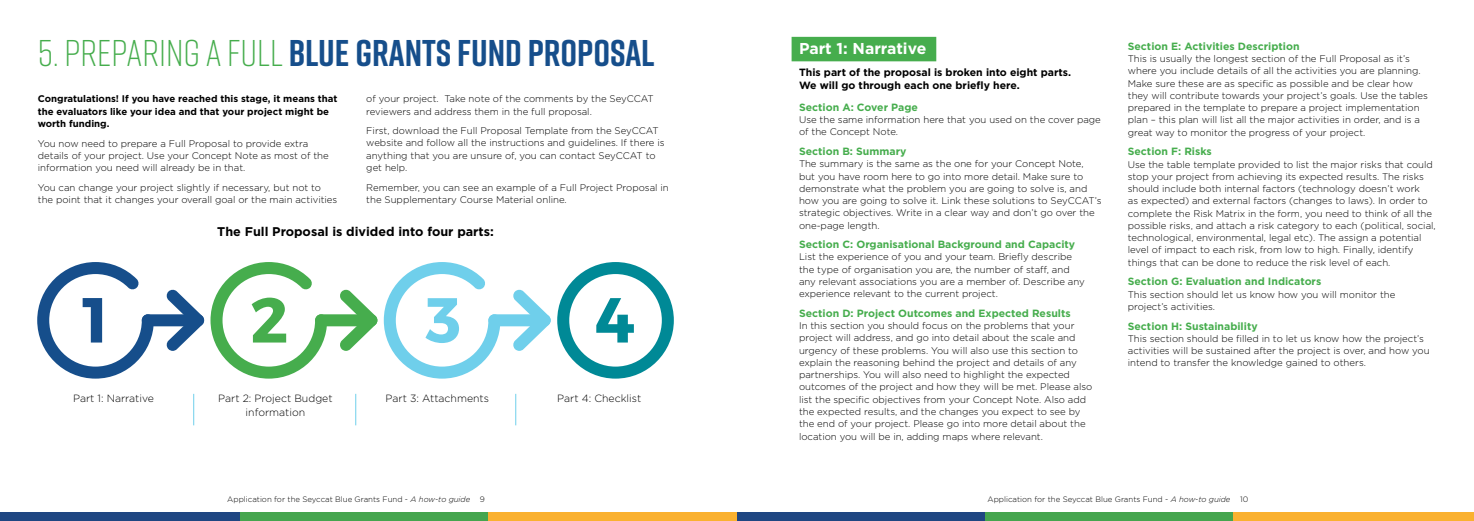
<style>
.page{position:relative;width:1474px;height:521px;background:#fff}
.page>*{position:absolute;margin:0;border:0;box-sizing:border-box;transform-origin:0 0}
.t1{font:700 37.19px "Rift";color:#164e8b}
.t2{font:700 15.75px "Gotham";color:#fff}
.t3{font:700 12.6px "Gotham";color:#000}
.t4{font:700 10.5px "Gotham";color:#46ad4d}
.t5{font:700 10.5px/12.2px "Gotham";color:#000}
.t6{font:300 10.5px/14px "Gotham";color:#000;text-align:center}
.t7{font:300 9.62px/12.2px "Gotham";color:#000}
.t8{font:700 9.62px/12.2px "Gotham";color:#000}
.t9{font:300 7.88px "Gotham";color:#000}
.s1{font-weight:300;color:#46ad4d}
.s2{font-style:italic}
</style>
<div class="page">
<div style="left:737px;top:512px;width:247px;height:9px;background:#1f4682"></div>
<div style="left:984px;top:512px;width:248px;height:9px;background:#45a54e"></div>
<div style="left:1232px;top:512px;width:241px;height:9px;background:#fab130"></div>
<div style="left:0;top:512px;width:240px;height:9px;background:#1f4682"></div>
<div style="left:240px;top:512px;width:249px;height:9px;background:#45a54e"></div>
<div style="left:489px;top:512px;width:248px;height:9px;background:#fab130"></div>
<div style="left:315px;top:314px;width:62px;height:12px;background:#46ad4d;border-radius:6px"></div>
<svg style="left:339px;top:289px;width:38px;height:62px"></svg>
<svg style="left:210px;top:262px;width:117px;height:117px"></svg>
<div style="left:142px;top:314px;width:62px;height:12px;background:#164e8b;border-radius:6px"></div>
<svg style="left:166px;top:289px;width:38px;height:62px"></svg>
<svg style="left:37px;top:262px;width:117px;height:117px"></svg>
<div style="left:488px;top:314px;width:62px;height:12px;background:#6fcfeb;border-radius:6px"></div>
<svg style="left:512px;top:289px;width:38px;height:62px"></svg>
<svg style="left:384px;top:262px;width:116px;height:117px"></svg>
<svg style="left:557px;top:262px;width:117px;height:117px"></svg>
<hr style="left:193px;top:394px;width:1px;height:31px;background:#6fcfeb">
<hr style="left:355px;top:394px;width:1px;height:31px;background:#6fcfeb">
<hr style="left:515px;top:394px;width:1px;height:31px;background:#6fcfeb">
<div style="left:791px;top:37px;width:145px;height:24px;background:#46ad4d"></div>
<h1 class="t1" style="left:38px;top:27px;width:618px"><span class="s1">5. PREPARING A FULL</span> BLUE GRANTS FUND PROPOSAL</h1>
<p class="t8" style="left:38px;top:93px;width:301px">Congratulations! If you have reached this stage, it means that the evaluators like your idea and that your project might be worth funding.</p>
<p class="t7" style="left:38px;top:137px;width:292px">You now need to prepare a Full Proposal to provide extra details of your project. Use your Concept Note as most of the information you need will already be in that.</p>
<p class="t7" style="left:38px;top:181px;width:301px">You can change your project slightly if necessary, but not to the point that it changes your overall goal or the main activities</p>
<p class="t7" style="left:366px;top:92px;width:289px">of your project. Take note of the comments by the SeyCCAT reviewers and address them in the full proposal.</p>
<p class="t7" style="left:366px;top:124px;width:300px">First, download the Full Proposal Template from the SeyCCAT website and follow all the instructions and guidelines. If there is anything that you are unsure of, you can contact SeyCCAT to get help.</p>
<p class="t7" style="left:366px;top:181px;width:304px">Remember, you can see an example of a Full Project Proposal in the Supplementary Course Material online.</p>
<h3 class="t3" style="left:217px;top:224px;width:278px">The Full Proposal is divided into four parts:</h3>
<p class="t6" style="left:73px;top:391px;width:82px">Part 1: Narrative</p>
<p class="t6" style="left:218px;top:391px;width:116px">Part 2: Project Budget information</p>
<p class="t6" style="left:385px;top:391px;width:105px">Part 3: Attachments</p>
<p class="t6" style="left:557px;top:391px;width:85px">Part 4: Checklist</p>
<h2 class="t2" style="left:799px;top:40px;width:129px">Part 1: Narrative</h2>
<p class="t5" style="left:799px;top:66px;width:273px">This part of the proposal is broken into eight parts.<br>We will go through each one briefly here.</p>
<p class="t4" style="left:799px;top:101px;width:120px">Section A: Cover Page</p>
<p class="t7" style="left:799px;top:113px;width:303px">Use the same information here that you used on the cover page of the Concept Note.</p>
<p class="t4" style="left:799px;top:145px;width:109px">Section B: Summary</p>
<p class="t7" style="left:799px;top:157px;width:304px">The summary is the same as the one for your Concept Note, but you have room here to go into more detail. Make sure to demonstrate what the problem you are going to solve is, and how you are going to solve it. Link these solutions to SeyCCAT’s strategic objectives. Write in a clear way and don’t go over the one-page length.</p>
<p class="t4" style="left:799px;top:238px;width:278px">Section C: Organisational Background and Capacity</p>
<p class="t7" style="left:799px;top:251px;width:287px">List the experience of you and your team. Briefly describe the type of organisation you are, the number of staff, and any relevant associations you are a member of. Describe any experience relevant to the current project.</p>
<p class="t4" style="left:799px;top:307px;width:273px">Section D: Project Outcomes and Expected Results</p>
<p class="t7" style="left:799px;top:319px;width:295px">In this section you should focus on the problems that your project will address, and go into detail about the scale and urgency of these problems. You will also use this section to explain the reasoning behind the project and details of any partnerships. You will also need to highlight the expected outcomes of the project and how they will be met. Please also list the specific objectives from your Concept Note. Also add the expected results, and the changes you expect to see by the end of your project. Please go into more detail about the location you will be in, adding maps where relevant.</p>
<p class="t4" style="left:1127px;top:40px;width:173px">Section E: Activities Description</p>
<p class="t7" style="left:1127px;top:52px;width:301px">This is usually the longest section of the Full Proposal as it’s where you include details of all the activities you are planning.<br>Make sure these are as specific as possible and be clear how they will contribute towards your project’s goals. Use the tables prepared in the template to prepare a project implementation plan – this plan will list all the major activities in order, and is a great way to monitor the progress of your project.</p>
<p class="t4" style="left:1127px;top:146px;width:86px">Section F: Risks</p>
<p class="t7" style="left:1127px;top:158px;width:309px">Use the table template provided to list the major risks that could stop your project from achieving its expected results. The risks should include both internal factors (technology doesn’t work<br>as expected) and external factors (changes to laws). In order to complete the Risk Matrix in the form, you need to think of all the possible risks, and attach a risk category to each (political, social, technological, environmental, legal etc). The assign a potential level of impact to each risk, from low to high. Finally, identify things that can be done to reduce the risk level of each.</p>
<p class="t4" style="left:1127px;top:275px;width:195px">Section G: Evaluation and Indicators</p>
<p class="t7" style="left:1127px;top:288px;width:269px">This section should let us know how you will monitor the project’s activities.</p>
<p class="t4" style="left:1127px;top:320px;width:131px">Section H: Sustainability</p>
<p class="t7" style="left:1127px;top:332px;width:303px">This section should be filled in to let us know how the project’s activities will be sustained after the project is over, and how you intend to transfer the knowledge gained to others.</p>
<p class="t9" style="left:227px;top:494px;width:259px">Application for the Seyccat Blue Grants Fund - <span class="s2">A how-to guide</span> 9</p>
<p class="t9" style="left:987px;top:494px;width:262px">Application for the Seyccat Blue Grants Fund - <span class="s2">A how-to guide</span> 10</p>
</div>
